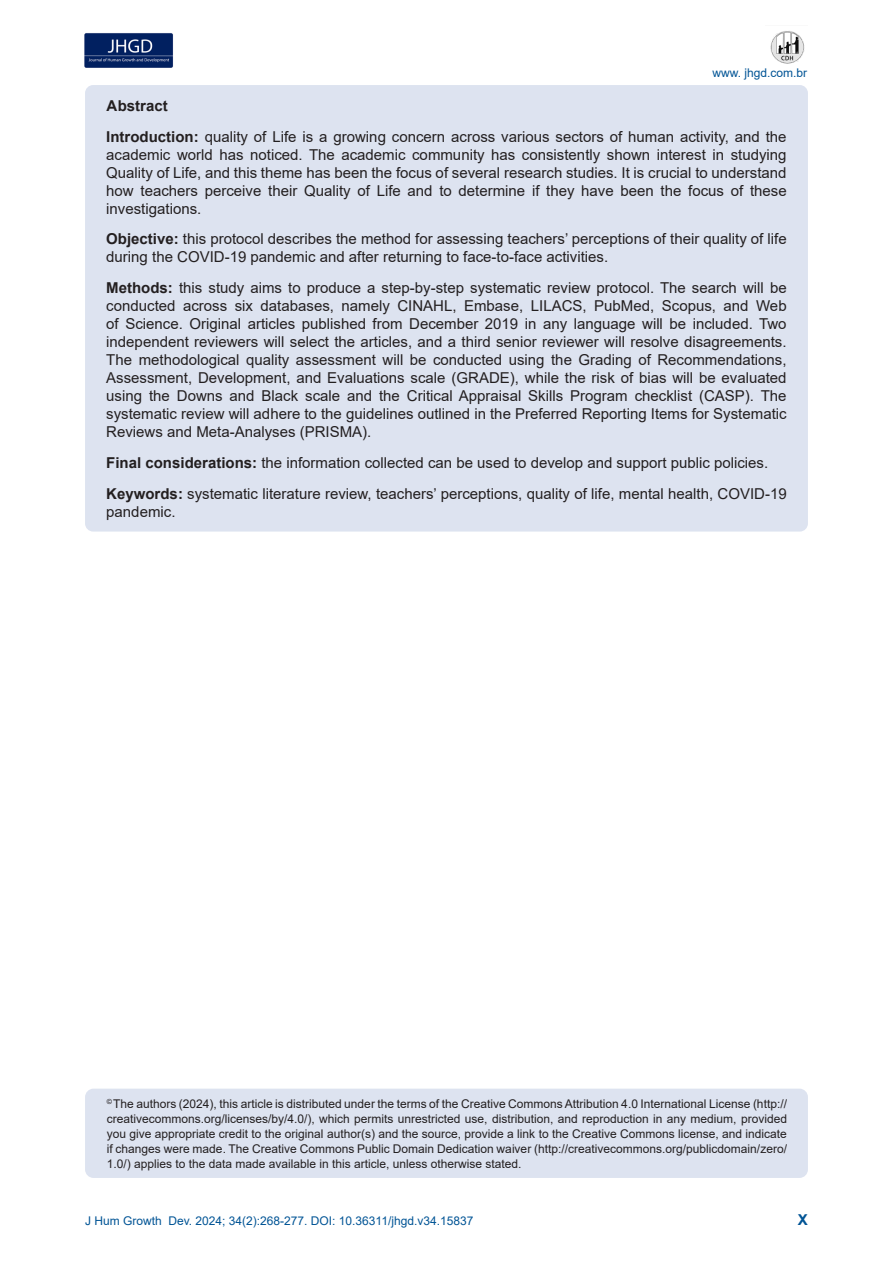
<style>
.page{position:relative;width:893px;height:1263px;background:#fff}
.page>*{position:absolute;margin:0;border:0;box-sizing:border-box;transform-origin:0 0}
.t1{font:15px/18px "Arial";color:#231f20;text-align:justify}
.t2{font:700 15px "Arial";color:#231f20}
.t3{font:700 15px "Arial";color:#005495}
.t4{font:12px/15px "Arial";color:#231f20;text-align:justify}
.t5{font:12px "Arial";color:#005495}
.s1{font-weight:700}
</style>
<div class="page">
<img style="left:84px;top:33px;width:89px;height:35px">
<img style="left:770px;top:31px;width:35px;height:33px">
<div style="left:85px;top:1089px;width:723px;height:89px;background:#dde3f0;border-radius:9px"></div>
<div style="left:85px;top:85px;width:723px;height:446px;background:#dde3f0;border-radius:8px"></div>
<p class="t5" style="left:712px;top:64px;width:96px">www. jhgd.com.br</p>
<p class="t2" style="left:107px;top:95px;width:63px">Abstract</p>
<p class="t1" style="left:106px;top:127px;width:682px"><span class="s1">Introduction:</span> quality of Life is a growing concern across various sectors of human activity, and the academic world has noticed. The academic community has consistently shown interest in studying Quality of Life, and this theme has been the focus of several research studies. It is crucial to understand how teachers perceive their Quality of Life and to determine if they have been the focus of these investigations.</p>
<p class="t1" style="left:106px;top:230px;width:682px"><span class="s1">Objective:</span> this protocol describes the method for assessing teachers’ perceptions of their quality of life during the COVID-19 pandemic and after returning to face-to-face activities.</p>
<p class="t1" style="left:106px;top:279px;width:682px"><span class="s1">Methods:</span> this study aims to produce a step-by-step systematic review protocol. The search will be conducted across six databases, namely CINAHL, Embase, LILACS, PubMed, Scopus, and Web of Science. Original articles published from December 2019 in any language will be included. Two independent reviewers will select the articles, and a third senior reviewer will resolve disagreements.<br>The methodological quality assessment will be conducted using the Grading of Recommendations, Assessment, Development, and Evaluations scale (GRADE), while the risk of bias will be evaluated using the Downs and Black scale and the Critical Appraisal Skills Program checklist (CASP). The systematic review will adhere to the guidelines outlined in the Preferred Reporting Items for Systematic Reviews and Meta-Analyses (PRISMA).</p>
<p class="t1" style="left:106px;top:454px;width:663px"><span class="s1">Final considerations:</span> the information collected can be used to develop and support public policies.</p>
<p class="t1" style="left:106px;top:484px;width:682px"><span class="s1">Keywords:</span> systematic literature review, teachers’ perceptions, quality of life, mental health, COVID-19 pandemic.</p>
<p class="t4" style="left:107px;top:1096px;width:682px"><sup>©</sup> The authors (2024), this article is distributed under the terms of the Creative Commons Attribution 4.0 International License (http:// creativecommons.org/licenses/by/4.0/), which permits unrestricted use, distribution, and reproduction in any medium, provided you give appropriate credit to the original author(s) and the source, provide a link to the Creative Commons license, and indicate if changes were made. The Creative Commons Public Domain Dedication waiver (http://creativecommons.org/publicdomain/zero/ 1.0/) applies to the data made available in this article, unless otherwise stated.</p>
<p class="t5" style="left:85px;top:1212px;width:390px">J Hum Growth Dev. 2024; 34(2):268-277. DOI: 10.36311/jhgd.v34.15837</p>
<p class="t3" style="left:798px;top:1209px;width:12px">X</p>
</div>
